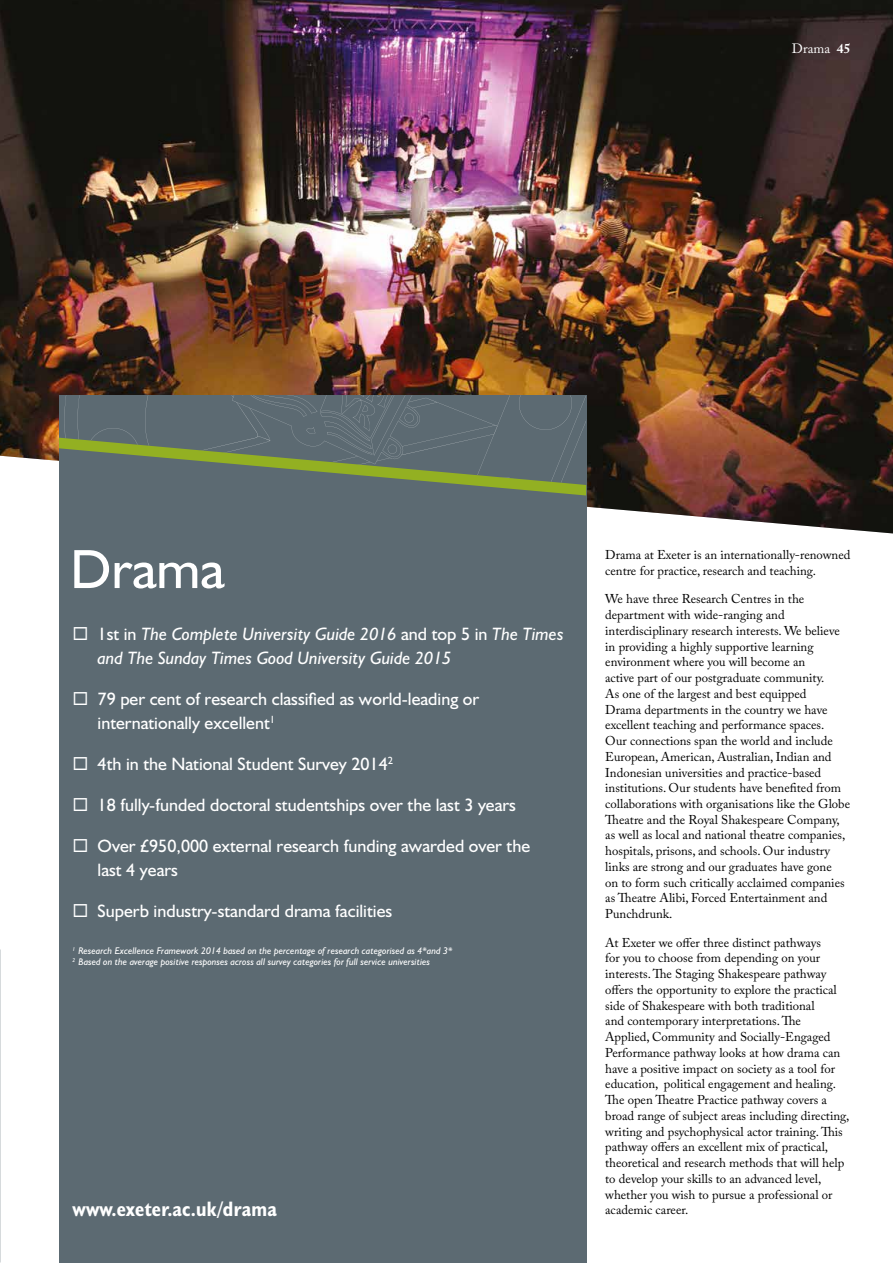
<style>
.page{position:relative;width:893px;height:1263px;background:#fff}
.page>*{position:absolute;margin:0;border:0;box-sizing:border-box;transform-origin:0 0}
.t1{font:55.5px "Humanist 521 BT";color:#fff}
.t2{font:700 condensed 21px "Humanist 521 BT";letter-spacing:.01em;color:#fff}
.t3{font:18px/24px "Humanist 521 BT";color:#fff}
.t4{font:italic 18px/24px "Humanist 521 BT";color:#fff}
.t5{font:13.5px "Adobe Caslon Pro";letter-spacing:.005em;color:#fff}
.t6{font:12.75px/15.8px "Adobe Caslon Pro";color:#000}
.t7{font:italic 9.75px/11.7px "Humanist 521 BT";letter-spacing:.005em;color:#fff}
.s1{font-weight:700}
.s2{font-style:normal}
</style>
<div class="page">
<img style="left:0;top:0;width:893px;height:533px">
<div style="left:59px;top:395px;width:527px;height:868px;background:#5c6a72"></div>
<svg style="left:59px;top:395px;width:527px;height:100px"></svg>
<p class="t5" style="left:792px;top:40px;width:60px">Drama <span class="s1">45</span></p>
<h1 class="t1" style="left:70px;top:535px;width:156px">Drama</h1>
<h3 class="t4" style="left:98px;top:622px;width:467px;text-indent:-25px">◻ <span class="s2">1st in</span> The Complete University Guide 2016 <span class="s2">and top 5 in</span> The Times and The Sunday Times Good University Guide 2015</h3>
<h3 class="t3" style="left:98px;top:687px;width:383px;text-indent:-25px">◻ 79 per cent of research classified as world-leading or internationally excellent<sup>1</sup></h3>
<h3 class="t3" style="left:73px;top:752px;width:322px">◻ 4th in the National Student Survey 2014<sup>2</sup></h3>
<h3 class="t3" style="left:73px;top:793px;width:445px">◻ 18 fully-funded doctoral studentships over the last 3 years</h3>
<h3 class="t3" style="left:98px;top:834px;width:434px;text-indent:-25px">◻ Over £950,000 external research funding awarded over the last 4 years</h3>
<h3 class="t3" style="left:72px;top:899px;width:321px">◻ Superb industry-standard drama facilities</h3>
<p class="t7" style="left:72px;top:944px;width:381px"><sup>1</sup> Research Excellence Framework 2014 based on the percentage of research categorised as 4*and 3*<br><sup>2</sup> Based on the average positive responses across all survey categories for full service universities</p>
<h2 class="t2" style="left:72px;top:1196px;width:206px">www.exeter.ac.uk/drama</h2>
<p class="t6" style="left:605px;top:547px;width:247px">Drama at Exeter is an internationally-renowned centre for practice, research and teaching.</p>
<p class="t6" style="left:605px;top:591px;width:246px">We have three Research Centres in the department with wide-ranging and interdisciplinary research interests. We believe in providing a highly supportive learning environment where you will become an<br>active part of our postgraduate community.<br>As one of the largest and best equipped<br>Drama departments in the country we have excellent teaching and performance spaces.<br>Our connections span the world and include European, American, Australian, Indian and Indonesian universities and practice-based institutions. Our students have benefited from collaborations with organisations like the Globe Theatre and the Royal Shakespeare Company, as well as local and national theatre companies, hospitals, prisons, and schools. Our industry links are strong and our graduates have gone<br>on to form such critically acclaimed companies as Theatre Alibi, Forced Entertainment and Punchdrunk.</p>
<p class="t6" style="left:605px;top:934px;width:246px">At Exeter we offer three distinct pathways<br>for you to choose from depending on your interests. The Staging Shakespeare pathway offers the opportunity to explore the practical side of Shakespeare with both traditional<br>and contemporary interpretations. The<br>Applied, Community and Socially-Engaged Performance pathway looks at how drama can have a positive impact on society as a tool for education, political engagement and healing.<br>The open Theatre Practice pathway covers a broad range of subject areas including directing, writing and psychophysical actor training. This pathway offers an excellent mix of practical, theoretical and research methods that will help to develop your skills to an advanced level, whether you wish to pursue a professional or academic career.</p>
</div>
